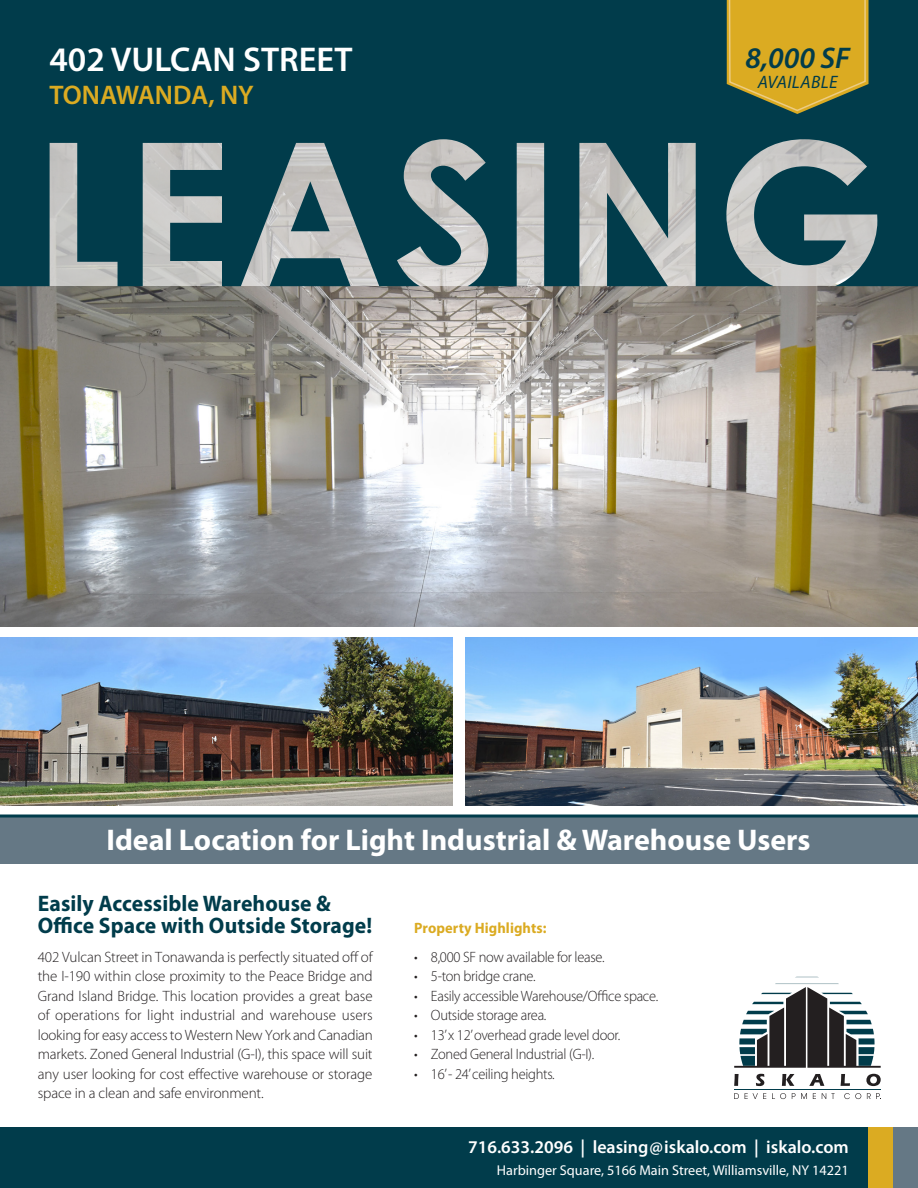
<style>
.page{position:relative;width:918px;height:1188px;background:#fff}
.page>*{position:absolute;margin:0;border:0;box-sizing:border-box;transform-origin:0 0}
.t1{font:600 34.5px "Myriad Pro";color:#fff}
.t2{font:700 30px "Myriad Pro";color:#fff}
.t3{font:italic 600 30px "Myriad Pro";color:#013c4b}
.t4{font:600 27px "Myriad Pro";letter-spacing:-.015em;color:#dbab22}
.t5{font:700 22.5px/22.5px "Myriad Pro";letter-spacing:.005em;color:#013c4b;scale:.96 1}
.t6{font:600 18px "Myriad Pro";color:#fff}
.t7{font:italic 18px "Myriad Pro";letter-spacing:.02em;color:#013c4b}
.t8{font:300 15px/19.5px "Myriad Pro";letter-spacing:-.02em;color:#231f20;text-align:justify}
.t9{font:300 15px "Myriad Pro";letter-spacing:-.02em;color:#231f20;scale:.96 1}
.t10{font:700 15px "Myriad Pro";letter-spacing:.005em;color:#dbab22;scale:.96 1}
.t11{font:14.25px "Myriad Pro";color:#fff}
</style>
<div class="page">
<img style="left:0;top:286px;width:918px;height:340px">
<img style="left:1px;top:638px;width:452px;height:167px">
<img style="left:465px;top:638px;width:453px;height:167px">
<div style="left:0;top:817px;width:918px;height:47px;background:#657885"></div>
<svg style="left:0;top:0;width:918px;height:286px;background:#2e5b66"></svg>
<div style="left:0;top:1128px;width:868px;height:60px;background:#013c4b"></div>
<div style="left:868px;top:1128px;width:25px;height:60px;background:#dbab22"></div>
<div style="left:893px;top:1128px;width:25px;height:60px;background:#657885"></div>
<svg style="left:0;top:814px;width:918px;height:4px;background:#2c5b68"></svg>
<svg style="left:795px;top:977px;width:24px;height:1px"></svg>
<hr style="left:734px;top:1089px;width:147px;height:1px;background:#013c4b">
<svg style="left:734px;top:1074px;width:5px;height:12px"></svg>
<svg style="left:756px;top:1074px;width:8px;height:12px"></svg>
<svg style="left:782px;top:1074px;width:12px;height:12px"></svg>
<svg style="left:809px;top:1074px;width:15px;height:12px"></svg>
<svg style="left:841px;top:1074px;width:9px;height:12px"></svg>
<svg style="left:866px;top:1074px;width:15px;height:12px"></svg>
<svg style="left:734px;top:1093px;width:5px;height:6px"></svg>
<svg style="left:745px;top:1093px;width:21px;height:6px"></svg>
<svg style="left:772px;top:1093px;width:14px;height:6px"></svg>
<svg style="left:792px;top:1093px;width:15px;height:6px"></svg>
<svg style="left:813px;top:1093px;width:3px;height:6px"></svg>
<svg style="left:822px;top:1093px;width:13px;height:6px"></svg>
<svg style="left:844px;top:1093px;width:17px;height:6px"></svg>
<svg style="left:867px;top:1093px;width:14px;height:6px"></svg>
<svg style="left:734px;top:987px;width:147px;height:81px"></svg>
<svg style="left:727px;top:0;width:142px;height:114px;background:#be9d2a"></svg>
<p class="t1" style="left:49px;top:37px;width:305px">402 VULCAN STREET</p>
<p class="t4" style="left:49px;top:78px;width:206px">TONAWANDA, NY</p>
<p class="t3" style="left:745px;top:38px;width:106px">8,000 SF</p>
<p class="t7" style="left:758px;top:71px;width:81px">AVAILABLE</p>
<p class="t2" style="left:107px;top:821px;width:706px">Ideal Location for Light Industrial &amp; Warehouse Users</p>
<p class="t5" style="left:38px;top:891px;width:350px">Easily Accessible Warehouse &amp;<br>Office Space with Outside Storage!</p>
<p class="t8" style="left:38px;top:947px;width:337px">402 Vulcan Street in Tonawanda is perfectly situated off of the I-190 within close proximity to the Peace Bridge and Grand Island Bridge. This location provides a great base of operations for light industrial and warehouse users looking for easy access to Western New York and Canadian markets. Zoned General Industrial (G-I), this space will suit any user looking for cost effective warehouse or storage space in a clean and safe environment.</p>
<p class="t10" style="left:414px;top:918px;width:139px">Property Highlights:</p>
<p class="t9" style="left:414px;top:948px;width:200px">• 8,000 SF now available for lease.</p>
<p class="t9" style="left:414px;top:967px;width:128px">• 5-ton bridge crane.</p>
<p class="t9" style="left:414px;top:987px;width:256px">• Easily accessible Warehouse/Office space.</p>
<p class="t9" style="left:414px;top:1006px;width:139px">• Outside storage area.</p>
<p class="t9" style="left:414px;top:1026px;width:216px">• 13’ x 12’ overhead grade level door.</p>
<p class="t9" style="left:414px;top:1045px;width:189px">• Zoned General Industrial (G-I).</p>
<p class="t9" style="left:414px;top:1065px;width:148px">• 16’ - 24’ ceiling heights.</p>
<p class="t6" style="left:468px;top:1135px;width:382px">716.633.2096 | leasing@iskalo.com | iskalo.com</p>
<p class="t11" style="left:497px;top:1162px;width:353px">Harbinger Square, 5166 Main Street, Williamsville, NY 14221</p>
</div>
